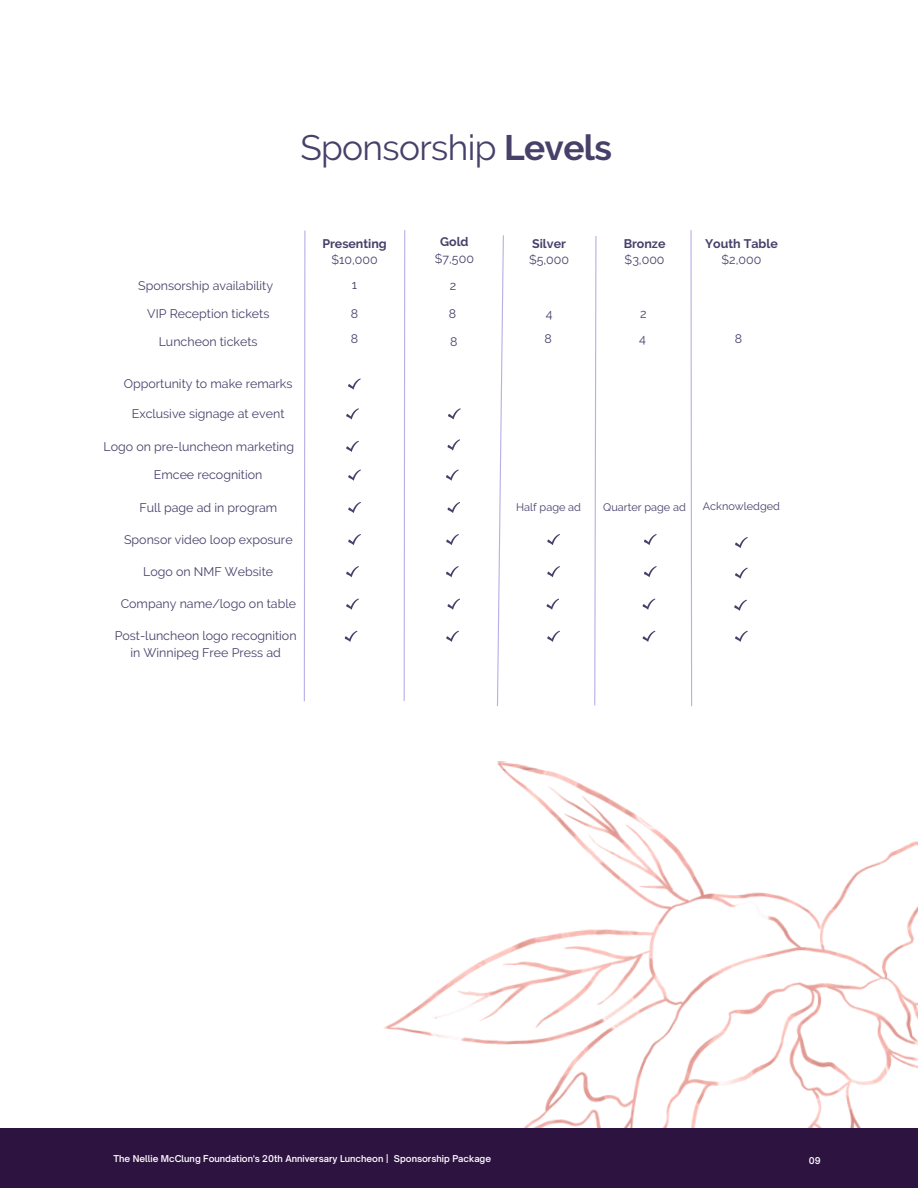
<style>
.page{position:relative;width:918px;height:1188px;background:#fff}
.page>*{position:absolute;margin:0;border:0;box-sizing:border-box;transform-origin:0 0}
.t1{font:35.25px "Raleway";letter-spacing:-.02em;color:#47416a}
.t2{font:12.45px/16.6px "Raleway";color:#47416a;text-align:center}
.t3{font:700 12.45px/16.6px "Raleway";color:#47416a}
.t4{font:10.95px "Raleway";color:#47416a}
.t5{font:600 9px "Open Sauce One";color:#fff}
.s1{font-weight:700}
.s2{font-weight:400}
</style>
<div class="page">
<svg style="left:303px;top:230px;width:3px;height:472px"></svg>
<img style="left:384px;top:761px;width:534px;height:367px">
<div style="left:0;top:1128px;width:918px;height:60px;background:#2d1340"></div>
<svg style="left:497px;top:235px;width:7px;height:471px"></svg>
<svg style="left:594px;top:236px;width:3px;height:470px"></svg>
<svg style="left:690px;top:230px;width:3px;height:476px"></svg>
<svg style="left:448px;top:408px;width:12px;height:12px"></svg>
<svg style="left:448px;top:502px;width:12px;height:11px"></svg>
<svg style="left:446px;top:470px;width:12px;height:11px"></svg>
<svg style="left:448px;top:439px;width:12px;height:11px"></svg>
<svg style="left:446px;top:534px;width:13px;height:11px"></svg>
<svg style="left:547px;top:534px;width:13px;height:11px"></svg>
<svg style="left:644px;top:534px;width:12px;height:11px"></svg>
<svg style="left:735px;top:537px;width:12px;height:11px"></svg>
<svg style="left:446px;top:566px;width:12px;height:11px"></svg>
<svg style="left:547px;top:566px;width:13px;height:11px"></svg>
<svg style="left:644px;top:566px;width:12px;height:11px"></svg>
<svg style="left:735px;top:568px;width:12px;height:11px"></svg>
<svg style="left:448px;top:599px;width:12px;height:11px"></svg>
<svg style="left:547px;top:599px;width:12px;height:11px"></svg>
<svg style="left:643px;top:599px;width:12px;height:11px"></svg>
<svg style="left:734px;top:600px;width:13px;height:11px"></svg>
<svg style="left:446px;top:631px;width:13px;height:11px"></svg>
<svg style="left:547px;top:631px;width:13px;height:11px"></svg>
<svg style="left:643px;top:631px;width:12px;height:11px"></svg>
<svg style="left:735px;top:631px;width:12px;height:11px"></svg>
<svg style="left:403px;top:230px;width:3px;height:471px"></svg>
<svg style="left:346px;top:408px;width:13px;height:12px"></svg>
<svg style="left:348px;top:502px;width:13px;height:11px"></svg>
<svg style="left:348px;top:470px;width:13px;height:11px"></svg>
<svg style="left:346px;top:441px;width:13px;height:11px"></svg>
<svg style="left:348px;top:534px;width:13px;height:11px"></svg>
<svg style="left:346px;top:566px;width:13px;height:11px"></svg>
<svg style="left:346px;top:599px;width:13px;height:11px"></svg>
<svg style="left:345px;top:631px;width:12px;height:11px"></svg>
<svg style="left:348px;top:379px;width:12px;height:11px"></svg>
<h2 class="t1" style="left:300px;top:127px;width:313px">Sponsorship <span class="s1">Levels</span></h2>
<h2 class="t2" style="left:138px;top:278px;width:136px">Sponsorship availability</h2>
<p class="t3" style="left:322px;top:235px;width:66px;text-align:center">Presenting <span class="s2">$10,000</span></p>
<p class="t2" style="left:352px;top:276px;width:7px">1</p>
<h2 class="t2" style="left:435px;top:234px;width:41px"><span class="s1">Gold </span>$7,500</h2>
<h2 class="t2" style="left:450px;top:278px;width:8px">2</h2>
<h2 class="t3" style="left:529px;top:235px;width:42px">Silver <span class="s2">$5,000</span></h2>
<h2 class="t3" style="left:624px;top:235px;width:43px">Bronze <span class="s2">$3,000</span></h2>
<h2 class="t3" style="left:705px;top:235px;width:74px;text-align:center">Youth Table <span class="s2">$2,000</span></h2>
<h2 class="t2" style="left:147px;top:305px;width:124px">VIP Reception tickets</h2>
<p class="t2" style="left:351px;top:305px;width:9px">8</p>
<p class="t2" style="left:351px;top:331px;width:9px">8</p>
<h2 class="t2" style="left:449px;top:305px;width:9px">8</h2>
<h2 class="t2" style="left:546px;top:305px;width:8px">4</h2>
<p class="t2" style="left:640px;top:305px;width:8px">2</p>
<h2 class="t2" style="left:159px;top:333px;width:100px">Luncheon tickets</h2>
<h2 class="t2" style="left:450px;top:333px;width:9px">8</h2>
<h2 class="t2" style="left:545px;top:331px;width:9px">8</h2>
<h2 class="t2" style="left:639px;top:331px;width:8px">4</h2>
<h2 class="t2" style="left:124px;top:376px;width:170px">Opportunity to make remarks</h2>
<p class="t2" style="left:132px;top:405px;width:154px">Exclusive signage at event</p>
<p class="t2" style="left:103px;top:438px;width:192px">Logo on pre-luncheon marketing</p>
<p class="t2" style="left:154px;top:467px;width:110px">Emcee recognition</p>
<p class="t2" style="left:140px;top:499px;width:139px">Full page ad in program</p>
<p class="t2" style="left:124px;top:531px;width:170px">Sponsor video loop exposure</p>
<p class="t2" style="left:143px;top:563px;width:131px">Logo on NMF Website</p>
<p class="t2" style="left:121px;top:595px;width:177px">Company name/logo on table</p>
<p class="t2" style="left:115px;top:627px;width:183px">Post-luncheon logo recognition in Winnipeg Free Press ad</p>
<p class="t4" style="left:516px;top:501px;width:66px">Half page ad</p>
<p class="t4" style="left:603px;top:501px;width:84px">Quarter page ad</p>
<p class="t2" style="left:735px;top:331px;width:9px">8</p>
<p class="t4" style="left:703px;top:500px;width:79px">Acknowledged</p>
<h2 class="t5" style="left:114px;top:1153px;width:379px">The Nellie McClung Foundation's 20th Anniversary Luncheon | Sponsorship Package</h2>
<h2 class="t5" style="left:809px;top:1155px;width:13px">09</h2>
</div>
